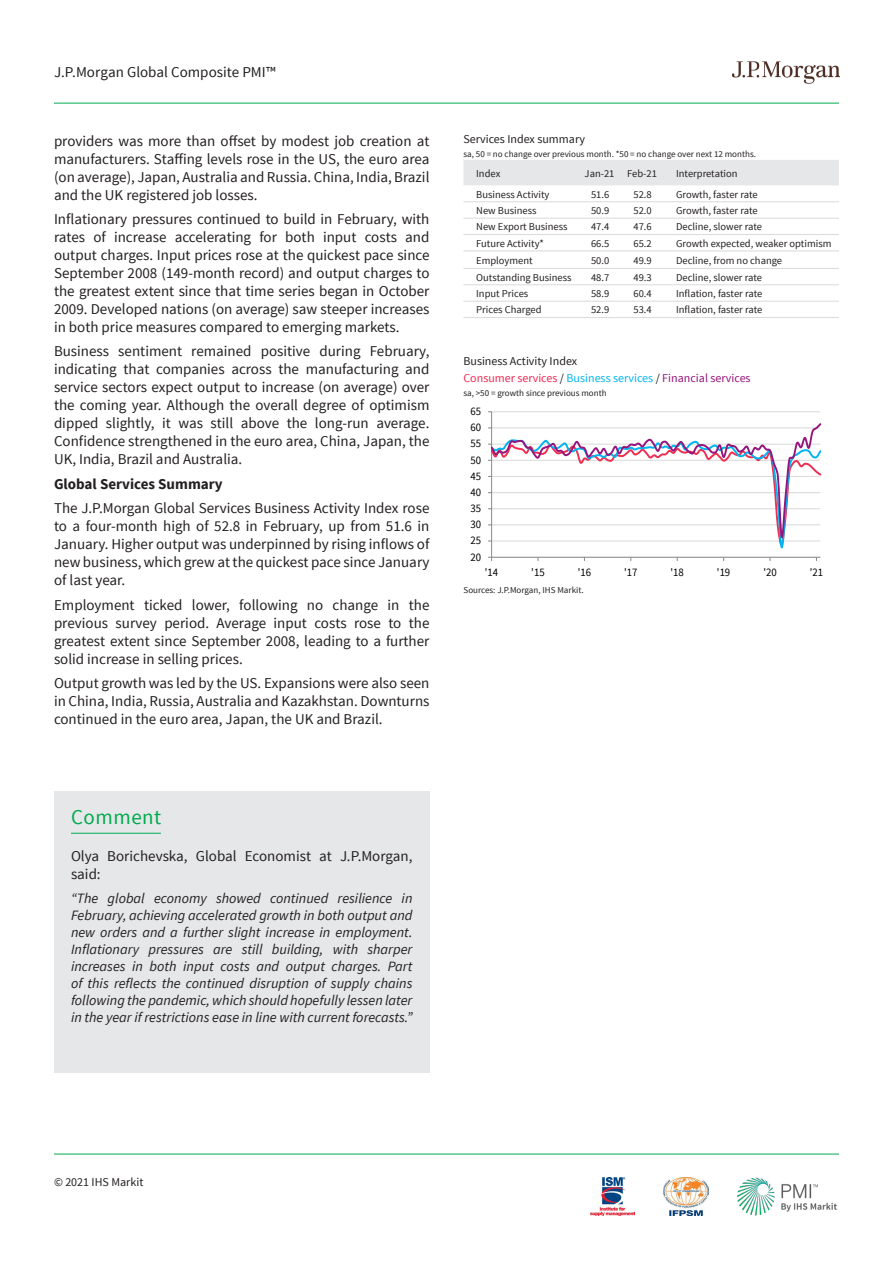
<style>
.page{position:relative;width:893px;height:1263px;background:#fff}
.page>*{position:absolute;margin:0;border:0;box-sizing:border-box;transform-origin:0 0}
.Section_header{font:21px "Source Sans Pro";letter-spacing:.025em;color:#00ab4d}
.Body_copy_2{font:15px/18px "Source Sans Pro";color:#231f20;text-align:justify}
.Body_copy_2-2{font:700 15px "Source Sans Pro";color:#231f20}
.Comment{font:italic 14.25px/17.1px "Source Sans Pro";color:#231f20;text-align:justify}
.Chart_title{font:12px "Source Sans Pro";color:#231f20}
.Chart_title-2{font:12px "Source Sans Pro";color:#96147c}
.t1{font:11.4px "Source Sans Pro";letter-spacing:-.005em;color:#000;scale:.94 1}
.Table{font:10.5px "Source Sans Pro";color:#231f20}
.Axis_title{font:9px "Source Sans Pro";color:#231f20}
.s1{color:#ee2953}
.s2{color:#231f20}
.s3{color:#00b5f0}
</style>
<div class="page">
<hr style="left:54px;top:103px;width:785px;height:1px;background:#00ab4d">
<hr style="left:54px;top:1154px;width:785px;height:1px;background:#00ab4d">
<img style="left:737px;top:1177px;width:100px;height:38px">
<img style="left:664px;top:1177px;width:44px;height:38px">
<img style="left:590px;top:1177px;width:45px;height:38px">
<img style="left:732px;top:61px;width:107px;height:23px">
<hr style="left:492px;top:411px;width:328px;height:1px;background:#d9d9d9">
<hr style="left:491px;top:412px;width:1px;height:145px;background:#868686">
<hr style="left:492px;top:557px;width:328px;height:1px;background:#868686">
<svg style="left:488px;top:421px;width:333px;height:130px"></svg>
<div style="left:463px;top:160px;width:376px;height:25px;background:#e6e7e9"></div>
<hr style="left:463px;top:201px;width:115px;height:1px;background:#d9dadc">
<hr style="left:578px;top:201px;width:43px;height:1px;background:#d9dadc">
<hr style="left:621px;top:201px;width:42px;height:1px;background:#d9dadc">
<hr style="left:663px;top:201px;width:176px;height:1px;background:#d9dadc">
<hr style="left:463px;top:218px;width:115px;height:1px;background:#d9dadc">
<hr style="left:578px;top:218px;width:43px;height:1px;background:#d9dadc">
<hr style="left:621px;top:218px;width:42px;height:1px;background:#d9dadc">
<hr style="left:663px;top:218px;width:176px;height:1px;background:#d9dadc">
<hr style="left:463px;top:234px;width:115px;height:1px;background:#d9dadc">
<hr style="left:578px;top:234px;width:43px;height:1px;background:#d9dadc">
<hr style="left:621px;top:234px;width:42px;height:1px;background:#d9dadc">
<hr style="left:663px;top:234px;width:176px;height:1px;background:#d9dadc">
<hr style="left:463px;top:251px;width:115px;height:1px;background:#d9dadc">
<hr style="left:578px;top:251px;width:43px;height:1px;background:#d9dadc">
<hr style="left:621px;top:251px;width:42px;height:1px;background:#d9dadc">
<hr style="left:663px;top:251px;width:176px;height:1px;background:#d9dadc">
<hr style="left:463px;top:268px;width:115px;height:1px;background:#d9dadc">
<hr style="left:578px;top:268px;width:43px;height:1px;background:#d9dadc">
<hr style="left:621px;top:268px;width:42px;height:1px;background:#d9dadc">
<hr style="left:663px;top:268px;width:176px;height:1px;background:#d9dadc">
<hr style="left:463px;top:284px;width:115px;height:1px;background:#d9dadc">
<hr style="left:578px;top:284px;width:43px;height:1px;background:#d9dadc">
<hr style="left:621px;top:284px;width:42px;height:1px;background:#d9dadc">
<hr style="left:663px;top:284px;width:176px;height:1px;background:#d9dadc">
<hr style="left:463px;top:301px;width:115px;height:1px;background:#d9dadc">
<hr style="left:578px;top:301px;width:43px;height:1px;background:#d9dadc">
<hr style="left:621px;top:301px;width:42px;height:1px;background:#d9dadc">
<hr style="left:663px;top:301px;width:176px;height:1px;background:#d9dadc">
<hr style="left:463px;top:317px;width:115px;height:1px;background:#d9dadc">
<hr style="left:578px;top:317px;width:43px;height:1px;background:#d9dadc">
<hr style="left:621px;top:317px;width:42px;height:1px;background:#d9dadc">
<hr style="left:663px;top:317px;width:176px;height:1px;background:#d9dadc">
<div style="left:54px;top:792px;width:376px;height:58px;background:#e6e7e9"></div>
<hr style="left:71px;top:833px;width:90px;height:1px;background:#00ab4d">
<div style="left:54px;top:850px;width:375px;height:223px;background:#e6e7e9"></div>
<p class="Body_copy_2" style="left:54px;top:63px;width:223px">J.P.Morgan Global Composite PMI™</p>
<p class="Body_copy_2" style="left:54px;top:132px;width:377px">providers was more than offset by modest job creation at manufacturers. Staffing levels rose in the US, the euro area (on average), Japan, Australia and Russia. China, India, Brazil and the UK registered job losses.</p>
<p class="Body_copy_2" style="left:54px;top:210px;width:377px">Inflationary pressures continued to build in February, with rates of increase accelerating for both input costs and output charges. Input prices rose at the quickest pace since September 2008 (149-month record) and output charges to the greatest extent since that time series began in October 2009. Developed nations (on average) saw steeper increases in both price measures compared to emerging markets.</p>
<p class="Body_copy_2" style="left:54px;top:343px;width:377px">Business sentiment remained positive during February, indicating that companies across the manufacturing and service sectors expect output to increase (on average) over the coming year. Although the overall degree of optimism dipped slightly, it was still above the long-run average.<br>Confidence strengthened in the euro area, China, Japan, the UK, India, Brazil and Australia.</p>
<p class="Body_copy_2-2" style="left:54px;top:474px;width:170px">Global Services Summary</p>
<p class="Body_copy_2" style="left:54px;top:499px;width:377px">The J.P.Morgan Global Services Business Activity Index rose to a four-month high of 52.8 in February, up from 51.6 in January. Higher output was underpinned by rising inflows of new business, which grew at the quickest pace since January of last year.</p>
<p class="Body_copy_2" style="left:54px;top:596px;width:377px">Employment ticked lower, following no change in the previous survey period. Average input costs rose to the greatest extent since September 2008, leading to a further solid increase in selling prices.</p>
<p class="Body_copy_2" style="left:54px;top:674px;width:377px">Output growth was led by the US. Expansions were also seen in China, India, Russia, Australia and Kazakhstan. Downturns continued in the euro area, Japan, the UK and Brazil.</p>
<p class="Section_header" style="left:71px;top:804px;width:92px">Comment</p>
<p class="Body_copy_2" style="left:71px;top:847px;width:343px">Olya Borichevska, Global Economist at J.P.Morgan, said:</p>
<p class="Comment" style="left:71px;top:889px;width:343px">“The global economy showed continued resilience in February, achieving accelerated growth in both output and new orders and a further slight increase in employment.<br>Inflationary pressures are still building, with sharper increases in both input costs and output charges. Part of this reflects the continued disruption of supply chains following the pandemic, which should hopefully lessen later in the year if restrictions ease in line with current forecasts.”</p>
<p class="Chart_title" style="left:463px;top:132px;width:123px">Services Index summary</p>
<p class="Axis_title" style="left:463px;top:148px;width:294px">sa, 50 = no change over previous month. *50 = no change over next 12 months.</p>
<p class="Table" style="left:476px;top:188px;width:75px">Business Activity</p>
<p class="Table" style="left:591px;top:188px;width:20px">51.6</p>
<p class="Table" style="left:633px;top:188px;width:20px">52.8</p>
<p class="Table" style="left:676px;top:188px;width:83px">Growth, faster rate</p>
<p class="Table" style="left:476px;top:204px;width:62px">New Business</p>
<p class="Table" style="left:591px;top:204px;width:20px">50.9</p>
<p class="Table" style="left:633px;top:204px;width:20px">52.0</p>
<p class="Table" style="left:676px;top:204px;width:83px">Growth, faster rate</p>
<p class="Table" style="left:476px;top:220px;width:93px">New Export Business</p>
<p class="Table" style="left:591px;top:220px;width:20px">47.4</p>
<p class="Table" style="left:633px;top:220px;width:20px">47.6</p>
<p class="Table" style="left:676px;top:220px;width:88px">Decline, slower rate</p>
<p class="Table" style="left:476px;top:237px;width:69px">Future Activity*</p>
<p class="Table" style="left:591px;top:237px;width:20px">66.5</p>
<p class="Table" style="left:633px;top:237px;width:20px">65.2</p>
<p class="Table" style="left:676px;top:237px;width:157px">Growth expected, weaker optimism</p>
<p class="Table" style="left:476px;top:254px;width:58px">Employment</p>
<p class="Table" style="left:591px;top:254px;width:20px">50.0</p>
<p class="Table" style="left:633px;top:254px;width:20px">49.9</p>
<p class="Table" style="left:676px;top:254px;width:108px">Decline, from no change</p>
<p class="Table" style="left:476px;top:271px;width:97px">Outstanding Business</p>
<p class="Table" style="left:591px;top:271px;width:20px">48.7</p>
<p class="Table" style="left:633px;top:271px;width:20px">49.3</p>
<p class="Table" style="left:676px;top:271px;width:88px">Decline, slower rate</p>
<p class="Table" style="left:476px;top:287px;width:54px">Input Prices</p>
<p class="Table" style="left:591px;top:287px;width:20px">58.9</p>
<p class="Table" style="left:633px;top:287px;width:20px">60.4</p>
<p class="Table" style="left:676px;top:287px;width:88px">Inflation, faster rate</p>
<p class="Table" style="left:476px;top:303px;width:67px">Prices Charged</p>
<p class="Table" style="left:591px;top:303px;width:20px">52.9</p>
<p class="Table" style="left:633px;top:303px;width:20px">53.4</p>
<p class="Table" style="left:676px;top:303px;width:88px">Inflation, faster rate</p>
<p class="Table" style="left:476px;top:167px;width:26px">Index</p>
<p class="Table" style="left:585px;top:167px;width:31px">Jan-21</p>
<p class="Table" style="left:627px;top:167px;width:31px">Feb-21</p>
<p class="Table" style="left:676px;top:167px;width:63px">Interpretation</p>
<p class="Chart_title" style="left:463px;top:354px;width:115px">Business Activity Index</p>
<p class="Axis_title" style="left:463px;top:387px;width:145px">sa, &gt;50 = growth since previous month</p>
<p class="Chart_title-2" style="left:463px;top:371px;width:289px"><span class="s1">Consumer services</span> <span class="s2">/</span> <span class="s3">Business services</span> <span class="s2">/</span> Financial services</p>
<p class="t1" style="left:471px;top:404px;width:13px">65</p>
<p class="t1" style="left:471px;top:420px;width:13px">60</p>
<p class="t1" style="left:471px;top:437px;width:13px">55</p>
<p class="t1" style="left:471px;top:453px;width:13px">50</p>
<p class="t1" style="left:471px;top:469px;width:13px">45</p>
<p class="t1" style="left:471px;top:485px;width:13px">40</p>
<p class="t1" style="left:471px;top:501px;width:13px">35</p>
<p class="t1" style="left:471px;top:517px;width:13px">30</p>
<p class="t1" style="left:471px;top:533px;width:13px">25</p>
<p class="t1" style="left:471px;top:550px;width:13px">20</p>
<p class="t1" style="left:485px;top:565px;width:16px">'14</p>
<p class="t1" style="left:531px;top:565px;width:16px">'15</p>
<p class="t1" style="left:578px;top:565px;width:16px">'16</p>
<p class="t1" style="left:624px;top:565px;width:16px">'17</p>
<p class="t1" style="left:670px;top:565px;width:16px">'18</p>
<p class="t1" style="left:717px;top:565px;width:16px">'19</p>
<p class="t1" style="left:763px;top:565px;width:16px">'20</p>
<p class="t1" style="left:810px;top:565px;width:16px">'21</p>
<p class="Axis_title" style="left:463px;top:584px;width:122px">Sources: J.P.Morgan, IHS Markit.</p>
<p class="Chart_title" style="left:54px;top:1175px;width:91px">© 2021 IHS Markit</p>
</div>
